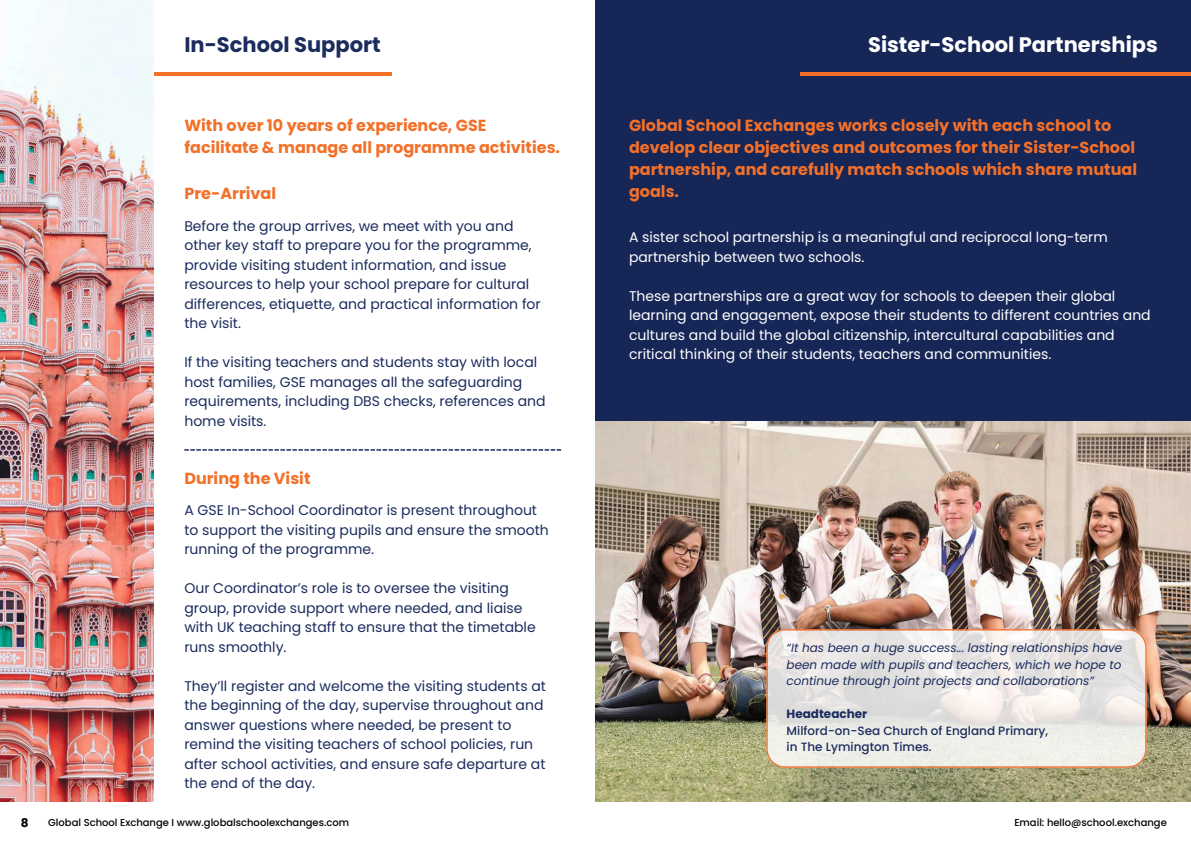
<style>
.page{position:relative;width:1191px;height:843px;background:#fff}
.page>*{position:absolute;margin:0;border:0;box-sizing:border-box;transform-origin:0 0}
.t1{font:700 21px "Poppins";color:#fff}
.t2{font:700 21px "Poppins";color:#1b2c5d}
.t3{font:700 16px/21.8px "Poppins";color:#f37029}
.t4{font:14px/19.5px "Poppins";color:#1b2c5d}
.t5{font:14px/19.5px "Poppins";color:#fff}
.t6{font:italic 12px/16.5px "Poppins";color:#1b2c5d;text-align:justify}
.t7{font:500 12px/16.5px "Poppins";color:#1b2c5d}
.t8{font:700 12px "Poppins";color:#000}
.t9{font:500 10px "Poppins";color:#000}
.s1{font-weight:700}
</style>
<div class="page">
<div style="left:595px;top:0;width:595px;height:800px;background:#162657"></div>
<img style="left:595px;top:421px;width:595px;height:380px">
<svg style="left:766px;top:628px;width:380px;height:139px;background:#e8e4df"></svg>
<hr style="left:0;top:73px;width:391px;height:3px;background:#f37029">
<hr style="left:799px;top:73px;width:391px;height:3px;background:#f37029">
<img style="left:0;top:0;width:154px;height:801px">
<svg style="left:184px;top:449px;width:377px;height:1px"></svg>
<p class="t2" style="left:184px;top:30px;width:198px">In-School Support</p>
<h2 class="t1" style="left:868px;top:30px;width:291px">Sister-School Partnerships</h2>
<h3 class="t8" style="left:21px;top:813px;width:9px">8</h3>
<h3 class="t3" style="left:184px;top:115px;width:377px">With over 10 years of experience, GSE facilitate &amp; manage all programme activities.</h3>
<h3 class="t3" style="left:629px;top:115px;width:509px">Global School Exchanges works closely with each school to develop clear objectives and outcomes for their Sister-School partnership, and carefully match schools which share mutual</h3>
<h3 class="t3" style="left:184px;top:182px;width:93px">Pre-Arrival</h3>
<h3 class="t3" style="left:629px;top:180px;width:52px">goals.</h3>
<p class="t4" style="left:184px;top:216px;width:358px">Before the group arrives, we meet with you and other key staff to prepare you for the programme, provide visiting student information, and issue resources to help your school prepare for cultural differences, etiquette, and practical information for the visit.</p>
<p class="t4" style="left:184px;top:352px;width:363px">If the visiting teachers and students stay with local host families, GSE manages all the safeguarding requirements, including DBS checks, references and home visits.</p>
<h3 class="t5" style="left:629px;top:227px;width:480px">A sister school partnership is a meaningful and reciprocal long-term partnership between two schools.</h3>
<h3 class="t5" style="left:629px;top:286px;width:523px">These partnerships are a great way for schools to deepen their global learning and engagement, expose their students to different countries and cultures and build the global citizenship, intercultural capabilities and critical thinking of their students, teachers and communities.</h3>
<h1 class="t3" style="left:184px;top:467px;width:128px">During the Visit</h1>
<h2 class="t4" style="left:184px;top:500px;width:366px">A GSE In-School Coordinator is present throughout to support the visiting pupils and ensure the smooth running of the programme.</h2>
<p class="t4" style="left:184px;top:578px;width:353px">Our Coordinator’s role is to oversee the visiting group, provide support where needed, and liaise with UK teaching staff to ensure that the timetable runs smoothly.</p>
<h5 class="t4" style="left:184px;top:676px;width:363px">They’ll register and welcome the visiting students at the beginning of the day, supervise throughout and answer questions where needed, be present to remind the visiting teachers of school policies, run after school activities, and ensure safe departure at the end of the day.</h5>
<h2 class="t6" style="left:786px;top:639px;width:337px">“It has been a huge success... lasting relationships have been made with pupils and teachers, which we hope to continue through joint projects and collaborations”</h2>
<h3 class="t7" style="left:786px;top:705px;width:263px"><span class="s1">Headteacher<br></span>Milford-on-Sea Church of England Primary, in The Lymington Times.</h3>
<h1 class="t9" style="left:48px;top:815px;width:302px">Global School Exchange I www.globalschoolexchanges.com</h1>
<h2 class="t9" style="left:1014px;top:815px;width:154px">Email: hello@school.exchange</h2>
</div>
